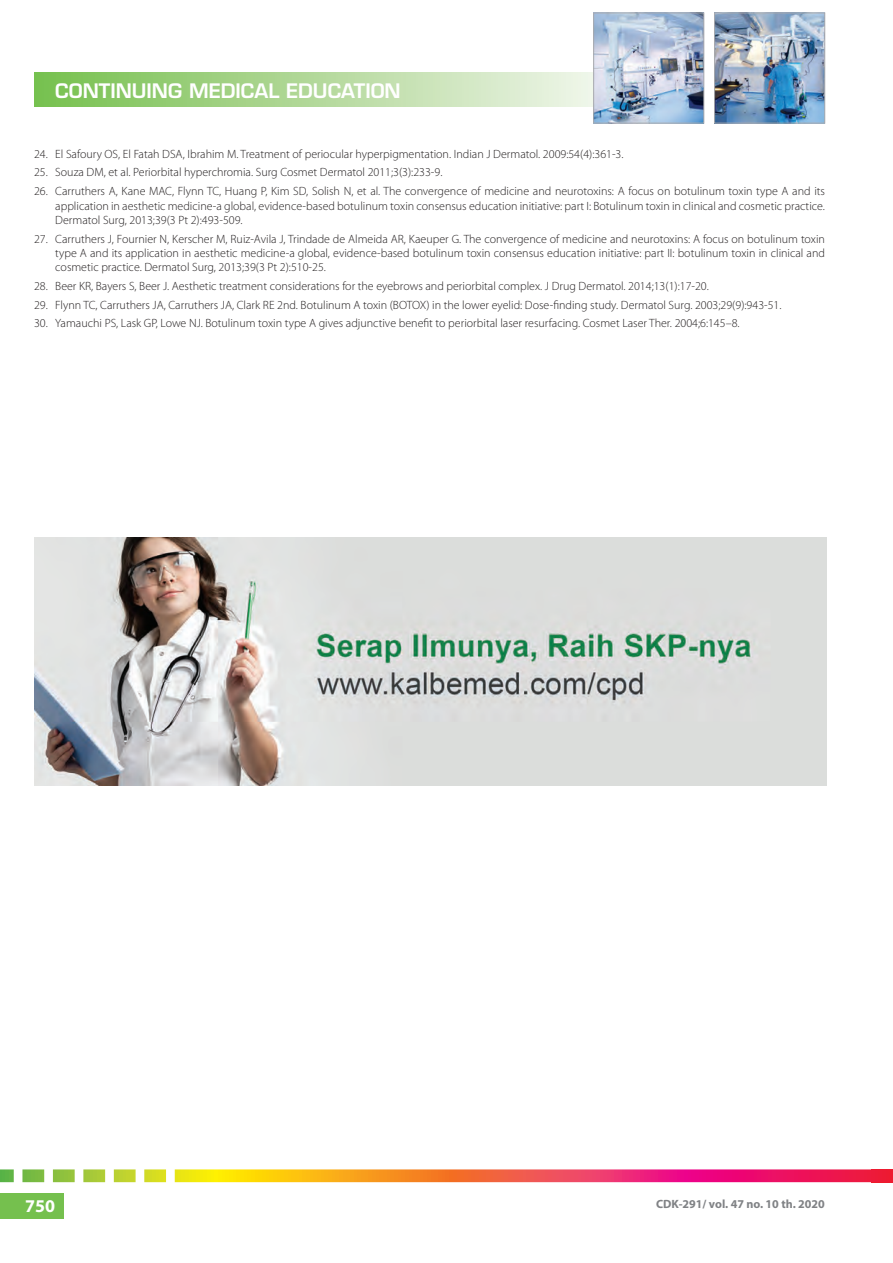
<style>
.page{position:relative;width:893px;height:1263px;background:#fff}
.page>*{position:absolute;margin:0;border:0;box-sizing:border-box;transform-origin:0 0}
.t1{font:600 19.5px "Eurostile LT Std";color:#fff}
.t2{font:700 18px "Myriad Pro";color:#fff}
.t3{font:300 12px/14.4px "Myriad Pro";color:#231f20;text-align:justify}
.t4{font:700 12px "Myriad Pro";color:#808285}
</style>
<div class="page">
<div style="left:0;top:1193px;width:64px;height:25px;background:#75c04e"></div>
<svg style="left:0;top:1169px;width:893px;height:13px;background:#e87d50"></svg>
<div style="left:34px;top:72px;width:619px;height:35px;background:linear-gradient(to right,#76bf4d,#fcfaf9)"></div>
<img style="left:716px;top:15px;width:107px;height:106px">
<div style="left:714px;top:13px;width:111px;height:110px;border:1px solid #a8a9ad"></div>
<img style="left:595px;top:15px;width:107px;height:106px">
<div style="left:593px;top:13px;width:111px;height:110px;border:1px solid #a8a9ad"></div>
<img style="left:34px;top:537px;width:792px;height:248px">
<h1 class="t1" style="left:55px;top:79px;width:347px">CONTINUING MEDICAL EDUCATION</h1>
<p class="t3" style="left:34px;top:147px;width:591px">24. El Safoury OS, El Fatah DSA, Ibrahim M. Treatment of periocular hyperpigmentation. Indian J Dermatol. 2009:54(4):361-3.</p>
<p class="t3" style="left:34px;top:165px;width:410px">25. Souza DM, et al. Periorbital hyperchromia. Surg Cosmet Dermatol 2011;3(3):233-9.</p>
<p class="t3" style="left:55px;top:184px;width:771px;text-indent:-21px">26. Carruthers A, Kane MAC, Flynn TC, Huang P, Kim SD, Solish N, et al. The convergence of medicine and neurotoxins: A focus on botulinum toxin type A and its application in aesthetic medicine-a global, evidence-based botulinum toxin consensus education initiative: part I: Botulinum toxin in clinical and cosmetic practice.<br>Dermatol Surg, 2013;39(3 Pt 2):493-509.</p>
<p class="t3" style="left:55px;top:232px;width:771px;text-indent:-21px">27. Carruthers J, Fournier N, Kerscher M, Ruiz-Avila J, Trindade de Almeida AR, Kaeuper G. The convergence of medicine and neurotoxins: A focus on botulinum toxin type A and its application in aesthetic medicine-a global, evidence-based botulinum toxin consensus education initiative: part II: botulinum toxin in clinical and cosmetic practice. Dermatol Surg, 2013;39(3 Pt 2):510-25.</p>
<p class="t3" style="left:34px;top:279px;width:676px">28. Beer KR, Bayers S, Beer J. Aesthetic treatment considerations for the eyebrows and periorbital complex. J Drug Dermatol. 2014;13(1):17-20.</p>
<p class="t3" style="left:34px;top:298px;width:749px">29. Flynn TC, Carruthers JA, Carruthers JA, Clark RE 2nd. Botulinum A toxin (BOTOX) in the lower eyelid: Dose-finding study. Dermatol Surg. 2003;29(9):943-51.</p>
<p class="t3" style="left:34px;top:316px;width:707px">30. Yamauchi PS, Lask GP, Lowe NJ. Botulinum toxin type A gives adjunctive benefit to periorbital laser resurfacing. Cosmet Laser Ther. 2004;6:145–8.</p>
<h2 class="t2" style="left:25px;top:1194px;width:31px">750</h2>
<p class="t4" style="left:656px;top:1196px;width:170px">CDK-291/ vol. 47 no. 10 th. 2020</p>
</div>
